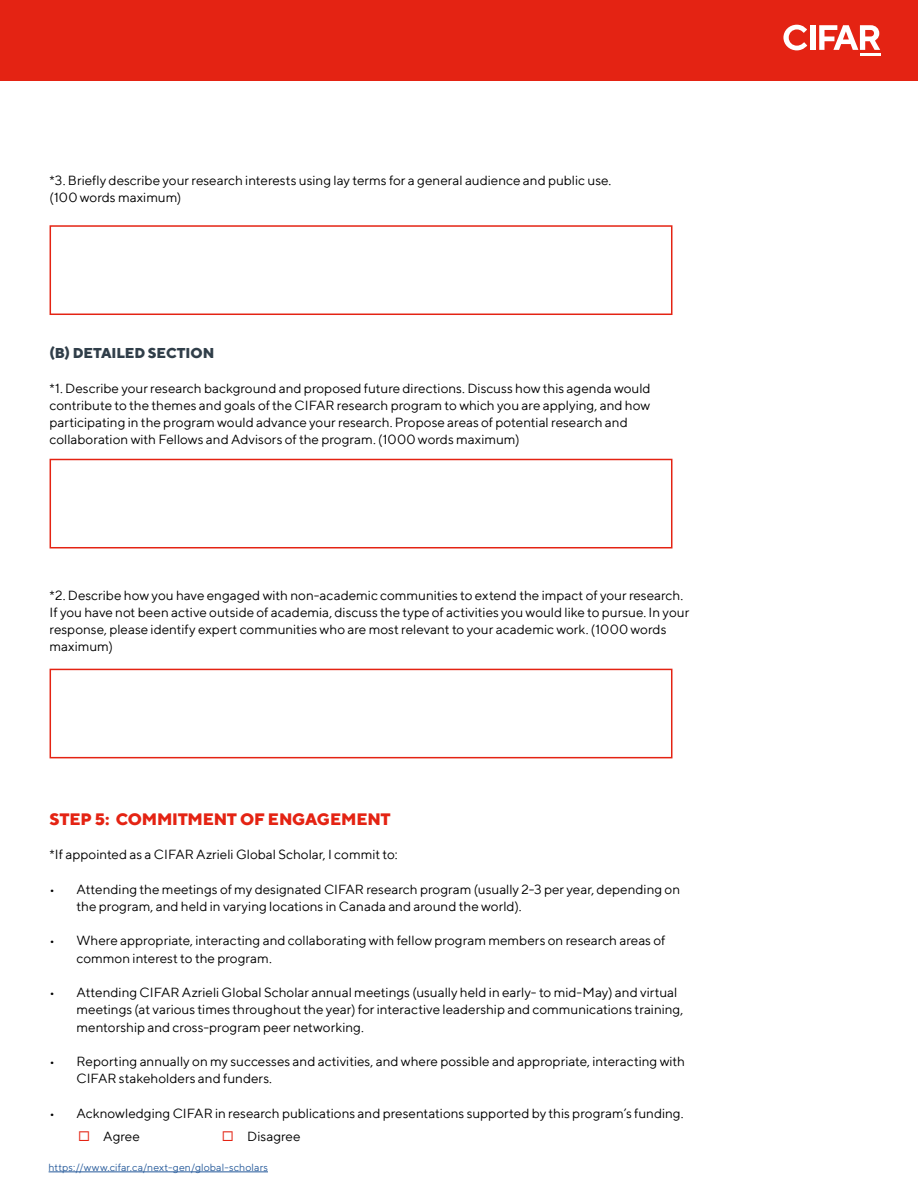
<style>
.page{position:relative;width:918px;height:1188px;background:#fff}
.page>*{position:absolute;margin:0;border:0;box-sizing:border-box;transform-origin:0 0}
.t1{font:800 16.5px "TT Norms";letter-spacing:-.01em;color:#e42313}
.t2{font:800 14.25px "TT Norms";color:#303e49}
.t3{font:13.5px/17.2px "TT Norms";color:#000}
.t4{font:10.5px "TT Norms";letter-spacing:.01em;color:#275b9b}
.s1{color:#e42313}
</style>
<div class="page">
<div style="left:0;top:0;width:918px;height:81px;background:#e42313"></div>
<svg style="left:783px;top:25px;width:24px;height:25px"></svg>
<div style="left:811px;top:25px;width:5px;height:25px;background:#fff"></div>
<hr style="left:860px;top:53px;width:20px;height:3px;background:#fff">
<svg style="left:819px;top:25px;width:61px;height:25px"></svg>
<hr style="left:49px;top:1172px;width:219px;height:1px;background:#275b9b">
<div style="left:50px;top:225px;width:622px;height:90px;border:2px solid #e42313"></div>
<div style="left:50px;top:459px;width:622px;height:89px;border:2px solid #e42313"></div>
<div style="left:50px;top:669px;width:622px;height:89px;border:2px solid #e42313"></div>
<p class="t3" style="left:50px;top:171px;width:563px">*3. Briefly describe your research interests using lay terms for a general audience and public use. (100 words maximum)</p>
<p class="t2" style="left:50px;top:344px;width:166px">(B) DETAILED SECTION</p>
<p class="t3" style="left:50px;top:379px;width:603px">*1. Describe your research background and proposed future directions. Discuss how this agenda would contribute to the themes and goals of the CIFAR research program to which you are applying, and how participating in the program would advance your research. Propose areas of potential research and collaboration with Fellows and Advisors of the program. (1000 words maximum)</p>
<p class="t3" style="left:50px;top:586px;width:641px">*2. Describe how you have engaged with non-academic communities to extend the impact of your research.<br>If you have not been active outside of academia, discuss the type of activities you would like to pursue. In your response, please identify expert communities who are most relevant to your academic work. (1000 words maximum)</p>
<p class="t1" style="left:50px;top:808px;width:343px">STEP 5: COMMITMENT OF ENGAGEMENT</p>
<p class="t3" style="left:50px;top:846px;width:350px">*If appointed as a CIFAR Azrieli Global Scholar, I commit to:</p>
<p class="t3" style="left:77px;top:880px;width:605px;text-indent:-27px">• Attending the meetings of my designated CIFAR research program (usually 2-3 per year, depending on the program, and held in varying locations in Canada and around the world).</p>
<p class="t3" style="left:77px;top:932px;width:590px;text-indent:-27px">• Where appropriate, interacting and collaborating with fellow program members on research areas of common interest to the program.</p>
<p class="t3" style="left:77px;top:984px;width:608px;text-indent:-27px">• Attending CIFAR Azrieli Global Scholar annual meetings (usually held in early- to mid-May) and virtual meetings (at various times throughout the year) for interactive leadership and communications training, mentorship and cross-program peer networking.</p>
<p class="t3" style="left:77px;top:1053px;width:610px;text-indent:-27px">• Reporting annually on my successes and activities, and where possible and appropriate, interacting with<br>CIFAR stakeholders and funders.</p>
<p class="t3" style="left:50px;top:1104px;width:636px">• Acknowledging CIFAR in research publications and presentations supported by this program’s funding.</p>
<p class="t3" style="left:78px;top:1128px;width:63px"><span class="s1">◻</span> Agree</p>
<p class="t3" style="left:222px;top:1128px;width:80px"><span class="s1">◻</span> Disagree</p>
<p class="t4" style="left:49px;top:1161px;width:221px">https://www.cifar.ca/next-gen/global-scholars</p>
</div>
